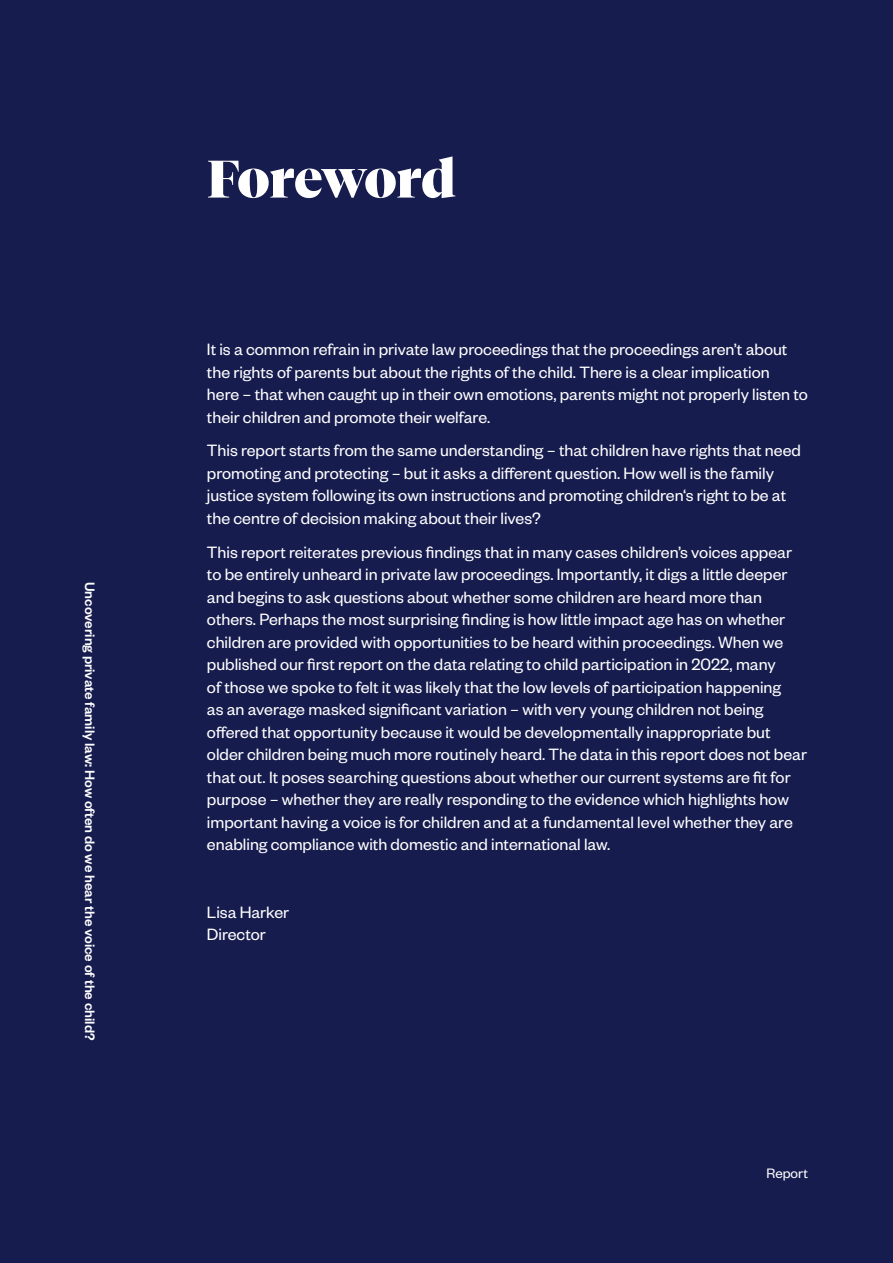
<style>
.page{position:relative;width:893px;height:1263px;background:#171c4f}
.page>*{position:absolute;margin:0;border:0;box-sizing:border-box;transform-origin:0 0}
.H1{font:900 52.5px "Tiempos Fine";color:#fff}
.Body{font:18px/22.5px "Founders Grotesk";color:#fff}
.t1{font:500 15px "Founders Grotesk";color:#fff}
.t2{font:15px "Founders Grotesk";color:#fff}
</style>
<div class="page">
<p class="t1" style="left:99px;top:582px;width:460px;rotate:90deg">Uncovering private family law: How often do we hear the voice of the child?</p>
<p class="H1" style="left:207px;top:148px;width:250px">Foreword</p>
<p class="Body" style="left:207px;top:337px;width:602px">It is a common refrain in private law proceedings that the proceedings aren’t about the rights of parents but about the rights of the child. There is a clear implication<br>here – that when caught up in their own emotions, parents might not properly listen to their children and promote their welfare.</p>
<p class="Body" style="left:207px;top:438px;width:595px">This report starts from the same understanding – that children have rights that need promoting and protecting – but it asks a different question. How well is the family justice system following its own instructions and promoting children‘s right to be at the centre of decision making about their lives?</p>
<p class="Body" style="left:207px;top:540px;width:602px">This report reiterates previous findings that in many cases children’s voices appear to be entirely unheard in private law proceedings. Importantly, it digs a little deeper and begins to ask questions about whether some children are heard more than others. Perhaps the most surprising finding is how little impact age has on whether children are provided with opportunities to be heard within proceedings. When we published our first report on the data relating to child participation in 2022, many<br>of those we spoke to felt it was likely that the low levels of participation happening<br>as an average masked significant variation – with very young children not being offered that opportunity because it would be developmentally inappropriate but older children being much more routinely heard. The data in this report does not bear that out. It poses searching questions about whether our current systems are fit for purpose – whether they are really responding to the evidence which highlights how important having a voice is for children and at a fundamental level whether they are enabling compliance with domestic and international law.</p>
<p class="Body" style="left:207px;top:900px;width:84px">Lisa Harker<br>Director</p>
<p class="t2" style="left:766px;top:1164px;width:43px">Report</p>
</div>
